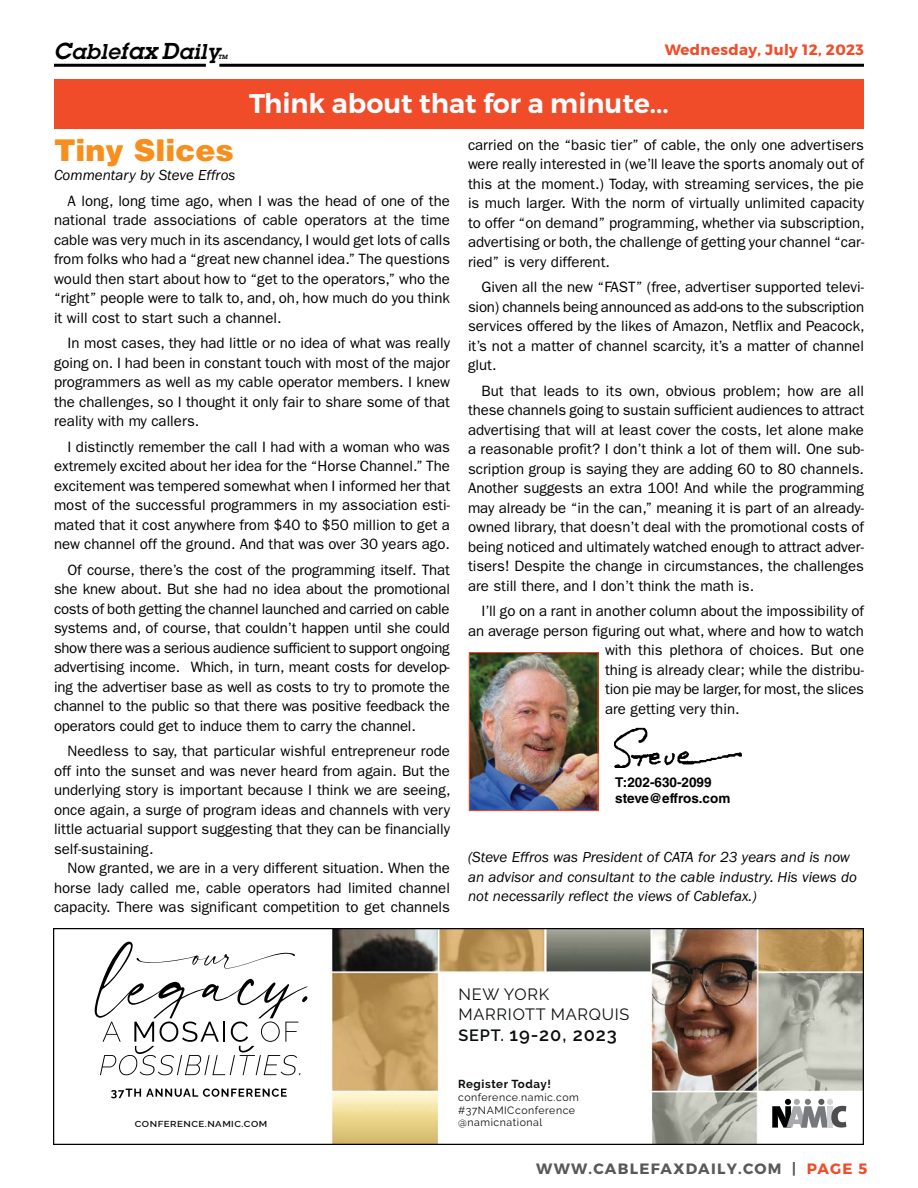
<style>
.page{position:relative;width:918px;height:1188px;background:#fff}
.page>*{position:absolute;margin:0;border:0;box-sizing:border-box;transform-origin:0 0}
.t1{font:900 30px "Helvetica LT Std";color:#f78f1e}
.t2{font:600 27px "Montserrat";color:#fff}
.t3{font:italic 600 21px "Lubalin Graph Std";letter-spacing:.03em;color:#000}
.t4{font:600 18.3px "Raleway";letter-spacing:.05em;color:#0c0e0e}
.t5{font:16.2px/19.5px "Raleway";letter-spacing:.045em;color:#0c0e0e}
.t6{font:15px/19.5px "ITC Franklin Gothic Std";color:#000;text-align:justify}
.t7{font:italic 15px/19.5px "ITC Franklin Gothic Std";color:#000}
.t8{font:700 15px "Montserrat";letter-spacing:.085em;color:#58595b}
.t9{font:700 15px "Montserrat";letter-spacing:.025em;color:#f04c2a}
.t10{font:700 13.5px/16.2px "Helvetica LT Std";color:#000}
.t11{font:700 11.55px "Raleway";letter-spacing:.05em;color:#0c0e0e}
.t12{font:10.65px/12.8px "Raleway";letter-spacing:.05em;color:#0c0e0e}
.t13{font:600 8.55px "Raleway";letter-spacing:.05em;color:#0c0e0e;scale:1.13 1}
.t14{font:italic 600 6px "Lubalin Graph Std";color:#000}
.s1{font-size:22.5px}
.s2{font-size:16.2px}
.s3{color:#f04c2a}
</style>
<div class="page">
<div style="left:54px;top:79px;width:810px;height:50px;background:#f04c2a"></div>
<hr style="left:219px;top:64px;width:645px;height:3px;background:#000">
<hr style="left:54px;top:64px;width:152px;height:3px;background:#000">
<img style="left:227px;top:931px;width:633px;height:210px">
<div style="left:53px;top:928px;width:810px;height:216px;border:2px solid #000"></div>
<svg style="left:772px;top:1099px;width:74px;height:29px"></svg>
<svg style="left:95px;top:942px;width:213px;height:133px"></svg>
<svg style="left:111px;top:1089px;width:176px;height:9px"></svg>
<img style="left:471px;top:654px;width:125px;height:155px">
<div style="left:469px;top:652px;width:129px;height:159px;border:1px solid #f04c2a"></div>
<img style="left:614px;top:728px;width:128px;height:39px">
<h3 class="t3" style="left:54px;top:38px;width:167px"><span class="s1">C</span>able<span class="s1">fax D</span>aily</h3>
<p class="t9" style="left:665px;top:41px;width:201px">Wednesday, July 12, 2023</p>
<p class="t14" style="left:218px;top:53px;width:11px">TM</p>
<h2 class="t2" style="left:249px;top:87px;width:421px">Think about that for a minute...</h2>
<h1 class="t1" style="left:54px;top:130px;width:181px">Tiny Slices</h1>
<p class="t7" style="left:54px;top:166px;width:183px">Commentary by Steve Effros</p>
<p class="t6" style="left:54px;top:191px;width:398px;text-indent:14px">A long, long time ago, when I was the head of one of the national trade associations of cable operators at the time cable was very much in its ascendancy, I would get lots of calls from folks who had a “great new channel idea.” The questions would then start about how to “get to the operators,” who the “right” people were to talk to, and, oh, how much do you think it will cost to start such a channel.</p>
<p class="t6" style="left:54px;top:334px;width:398px;text-indent:14px">In most cases, they had little or no idea of what was really going on. I had been in constant touch with most of the major programmers as well as my cable operator members. I knew the challenges, so I thought it only fair to share some of that reality with my callers.</p>
<p class="t6" style="left:54px;top:437px;width:398px;text-indent:14px">I distinctly remember the call I had with a woman who was extremely excited about her idea for the “Horse Channel.” The excitement was tempered somewhat when I informed her that most of the successful programmers in my association esti&shy;mated that it cost anywhere from $40 to $50 million to get a new channel off the ground. And that was over 30 years ago.</p>
<p class="t6" style="left:54px;top:560px;width:398px;text-indent:14px">Of course, there’s the cost of the programming itself. That she knew about. But she had no idea about the promotional costs of both getting the channel launched and carried on cable systems and, of course, that couldn’t happen until she could show there was a serious audience sufficient to support ongoing advertising income. Which, in turn, meant costs for develop&shy;ing the advertiser base as well as costs to try to promote the channel to the public so that there was positive feedback the operators could get to induce them to carry the channel.</p>
<p class="t6" style="left:54px;top:742px;width:398px;text-indent:14px">Needless to say, that particular wishful entrepreneur rode off into the sunset and was never heard from again. But the underlying story is important because I think we are seeing, once again, a surge of program ideas and channels with very little actuarial support suggesting that they can be financially self-sustaining.</p>
<p class="t6" style="left:54px;top:859px;width:398px;text-indent:14px">Now granted, we are in a very different situation. When the horse lady called me, cable operators had limited channel capacity. There was significant competition to get channels</p>
<p class="t6" style="left:468px;top:135px;width:398px">carried on the “basic tier” of cable, the only one advertisers were really interested in (we’ll leave the sports anomaly out of this at the moment.) Today, with streaming services, the pie is much larger. With the norm of virtually unlimited capacity to offer “on demand” programming, whether via subscription, advertising or both, the challenge of getting your channel “car&shy;ried” is very different.</p>
<p class="t6" style="left:468px;top:277px;width:398px;text-indent:14px">Given all the new “FAST” (free, advertiser supported televi&shy;sion) channels being announced as add-ons to the subscription services offered by the likes of Amazon, Netflix and Peacock, it’s not a matter of channel scarcity, it’s a matter of channel glut.</p>
<p class="t6" style="left:468px;top:381px;width:398px;text-indent:14px">But that leads to its own, obvious problem; how are all these channels going to sustain sufficient audiences to attract advertising that will at least cover the costs, let alone make a reasonable profit? I don’t think a lot of them will. One sub&shy;scription group is saying they are adding 60 to 80 channels.<br>Another suggests an extra 100! And while the programming may already be “in the can,” meaning it is part of an already&shy;owned library, that doesn’t deal with the promotional costs of being noticed and ultimately watched enough to attract adver&shy;tisers! Despite the change in circumstances, the challenges are still there, and I don’t think the math is.</p>
<p class="t6" style="left:482px;top:601px;width:384px">I’ll go on a rant in another column about the impossibility of</p>
<p class="t6" style="left:468px;top:621px;width:398px">an average person figuring out what, where and how to watch</p>
<p class="t6" style="left:605px;top:640px;width:261px">with this plethora of choices. But one</p>
<p class="t6" style="left:605px;top:660px;width:260px">thing is already clear; while the distribu-</p>
<p class="t6" style="left:605px;top:679px;width:261px">tion pie may be larger, for most, the slices</p>
<p class="t6" style="left:605px;top:699px;width:136px">are getting very thin.</p>
<p class="t10" style="left:615px;top:774px;width:117px">T:202-630-2099 steve@effros.com</p>
<p class="t7" style="left:468px;top:848px;width:391px">(Steve Effros was President of CATA for 23 years and is now an advisor and consultant to the cable industry. His views do not necessarily reflect the views of Cablefax.)</p>
<p class="t5" style="left:459px;top:984px;width:172px">NEW YORK<br>MARRIOTT MARQUIS</p>
<p class="t4" style="left:459px;top:1024px;width:160px"><span class="s2">SEPT.</span> 19-20, 2023</p>
<p class="t11" style="left:458px;top:1078px;width:94px">Register Today!</p>
<p class="t12" style="left:458px;top:1091px;width:122px">conference.namic.com #37NAMICconference</p>
<p class="t13" style="left:135px;top:1119px;width:119px">CONFERENCE.NAMIC.COM</p>
<p class="t12" style="left:458px;top:1116px;width:86px">@namicnational</p>
<p class="t8" style="left:536px;top:1159px;width:333px">WWW.CABLEFAXDAILY.COM | <span class="s3">PAGE 5</span></p>
</div>
